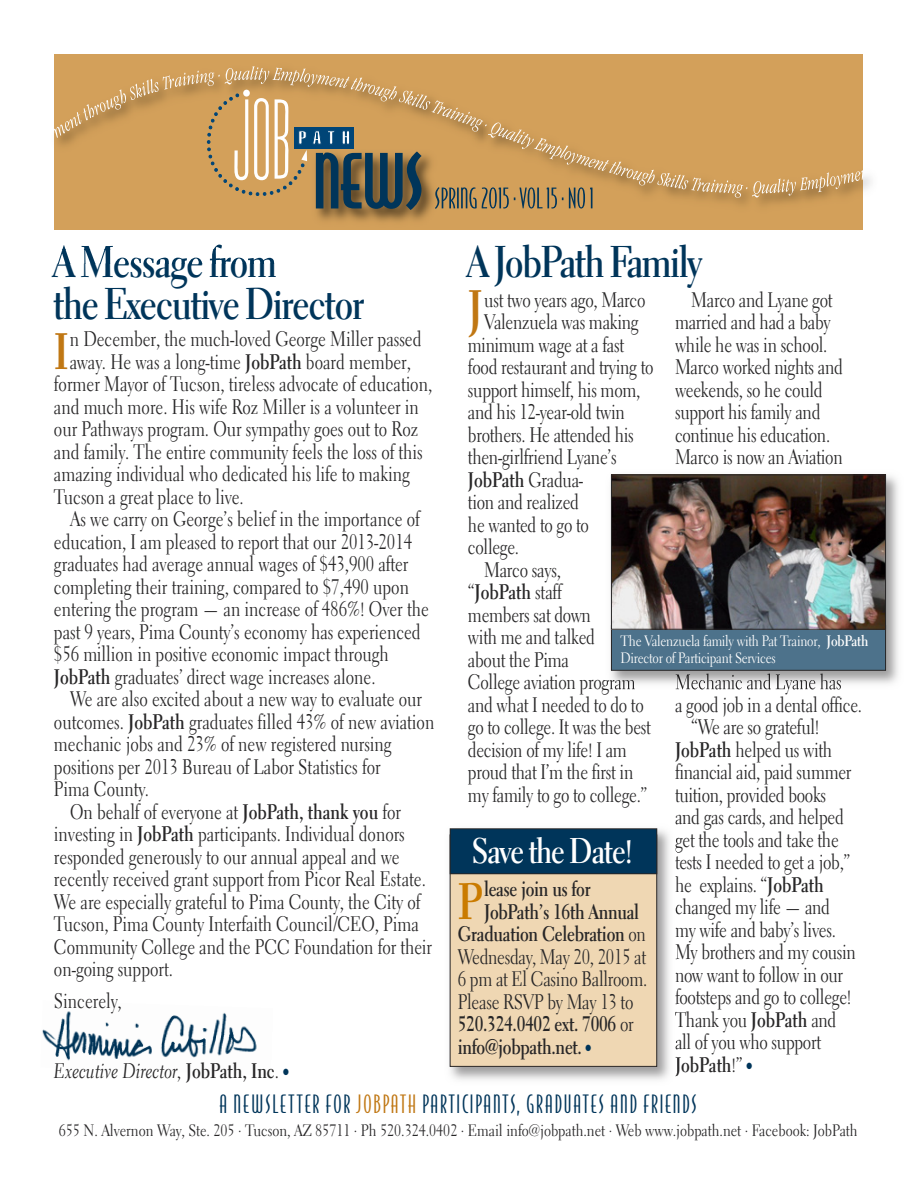
<style>
.page{position:relative;width:918px;height:1188px;background:#fff}
.page>*{position:absolute;margin:0;border:0;box-sizing:border-box;transform-origin:0 0}
.t1{font:700 51.15px "Electra LH";color:#c07713;scale:.8 1}
.t2{font:700 51.15px "Electra LH";color:#ca7b00;scale:.8 1}
.t3{font:45px/42px "Electra LH Bold Display";color:#00355a;scale:.85 1}
.t4{font:36px "Electra LH Bold Display";color:#fff;scale:.85 1}
.t5{font:24px "Bodega Sans Light Oldstyle";letter-spacing:.075em;color:#00355a}
.t6{font:21px/22.5px "Electra LH";color:#272627;scale:.8 1}
.t7{font:700 21px "Electra LH";letter-spacing:-.015em;color:#272627;scale:.8 1}
.t8{font:21px "Electra LH Cursive";color:#272627;scale:.8 1}
.t9{font:16.5px "Electra LH";color:#272627;scale:.85 1}
.t10{font:15px/16.5px "Electra LH";letter-spacing:-.015em;color:#fff;scale:.85 1}
.t11{font:9px "Zapf Dingbats";color:#00355a;scale:.8 1}
.s1{font-weight:700}
.s2{font-family:"Electra LH";font-weight:700}
.s3{font-family:"Electra LH"}
.s4{font-weight:400}
.s5{color:#c07713}
</style>
<div class="page">
<img style="left:605px;top:474px;width:293px;height:216px">
<img style="left:676px;top:674px;width:77px;height:16px">
<div style="left:611px;top:626px;width:275px;height:44px;background:#4d728b"></div>
<img style="left:42px;top:1011px;width:215px;height:50px">
<div style="left:54px;top:54px;width:808px;height:176px;background:#d3a05a"></div>
<img style="left:316px;top:200px;width:106px;height:10px">
<img style="left:435px;top:200px;width:42px;height:9px">
<img style="left:481px;top:200px;width:28px;height:9px">
<img style="left:520px;top:200px;width:37px;height:9px">
<img style="left:569px;top:200px;width:24px;height:9px">
<img style="left:62px;top:245px;width:51px;height:5px">
<img style="left:57px;top:250px;width:145px;height:14px">
<img style="left:613px;top:477px;width:271px;height:150px">
<div style="left:611px;top:475px;width:275px;height:154px;border:1px solid #272627"></div>
<svg style="left:54px;top:66px;width:809px;height:134px;background:#c69b5e"></svg>
<img style="left:449px;top:828px;width:227px;height:252px">
<svg style="left:675px;top:822px;width:2px;height:48px"></svg>
<svg style="left:676px;top:876px;width:1px;height:106px"></svg>
<svg style="left:675px;top:989px;width:2px;height:87px"></svg>
<div style="left:450px;top:835px;width:207px;height:231px;background:#efd7b3"></div>
<div style="left:450px;top:835px;width:207px;height:232px;border:1px solid #272627"></div>
<div style="left:450px;top:829px;width:207px;height:45px;background:#00355a"></div>
<div style="left:450px;top:829px;width:207px;height:45px;border:1px solid #272627"></div>
<h2 class="t3" style="left:54px;top:245px;width:366px">A Message from<br>the Executive Director</h2>
<h1 class="t1" style="left:54px;top:331px;width:20px">I</h1>
<p class="t6" style="left:70px;top:330px;width:441px">n December, the much-loved George Miller passed</p>
<p class="t6" style="left:70px;top:353px;width:428px">away. He was a long-time <span class="s1">JobPath</span> board member,</p>
<p class="t6" style="left:54px;top:375px;width:474px">former Mayor of Tucson, tireless advocate of education,</p>
<p class="t6" style="left:54px;top:398px;width:458px">and much more. His wife Roz Miller is a volunteer in</p>
<p class="t6" style="left:54px;top:420px;width:457px">our Pathways program. Our sympathy goes out to Roz</p>
<p class="t6" style="left:54px;top:443px;width:463px">and family. The entire community feels the loss of this</p>
<p class="t6" style="left:54px;top:465px;width:446px">amazing individual who dedicated his life to making</p>
<p class="t6" style="left:54px;top:488px;width:239px">Tucson a great place to live.</p>
<p class="t6" style="left:70px;top:510px;width:439px">As we carry on George’s belief in the importance of</p>
<p class="t6" style="left:54px;top:533px;width:449px">education, I am pleased to report that our 2013-2014</p>
<p class="t6" style="left:54px;top:555px;width:445px">graduates had average annual wages of $43,900 after</p>
<p class="t6" style="left:54px;top:578px;width:445px">completing their training, compared to $7,490 upon</p>
<p class="t6" style="left:54px;top:600px;width:470px">entering the program — an increase of 486%! Over the</p>
<p class="t6" style="left:54px;top:623px;width:460px">past 9 years, Pima County’s economy has experienced</p>
<p class="t6" style="left:54px;top:645px;width:420px">$56 million in positive economic impact through</p>
<p class="t6" style="left:54px;top:668px;width:403px"><span class="s1">JobPath</span> graduates’ direct wage increases alone.</p>
<p class="t6" style="left:70px;top:690px;width:441px">We are also excited about a new way to evaluate our</p>
<p class="t6" style="left:54px;top:713px;width:477px">outcomes. <span class="s1">JobPath</span> graduates filled 43% of new aviation</p>
<p class="t6" style="left:54px;top:735px;width:424px">mechanic jobs and 23% of new registered nursing</p>
<p class="t6" style="left:54px;top:758px;width:410px">positions per 2013 Bureau of Labor Statistics for</p>
<p class="t6" style="left:54px;top:780px;width:120px">Pima County.</p>
<p class="t6" style="left:70px;top:803px;width:415px">On behalf of everyone at <span class="s1">JobPath, thank you</span> for</p>
<p class="t6" style="left:54px;top:825px;width:440px">investing in <span class="s1">JobPath</span> participants. Individual donors</p>
<p class="t6" style="left:54px;top:848px;width:434px">responded generously to our annual appeal and we</p>
<p class="t6" style="left:54px;top:870px;width:466px">recently received grant support from Picor Real Estate.</p>
<p class="t6" style="left:54px;top:893px;width:460px">We are especially grateful to Pima County, the City of</p>
<p class="t6" style="left:54px;top:915px;width:458px">Tucson, Pima County Interfaith Council/CEO, Pima</p>
<p class="t6" style="left:54px;top:938px;width:474px">Community College and the PCC Foundation for their</p>
<p class="t6" style="left:54px;top:960px;width:150px">on-going support.</p>
<p class="t6" style="left:54px;top:991px;width:86px">Sincerely,</p>
<p class="t8" style="left:54px;top:1063px;width:283px">Executive Director, <span class="s2">JobPath, Inc</span><span class="s3">.</span></p>
<p class="t11" style="left:283px;top:1068px;width:9px">●</p>
<h2 class="t3" style="left:468px;top:245px;width:276px">A JobPath Family</h2>
<h1 class="t1" style="left:468px;top:287px;width:20px">J</h1>
<p class="t6" style="left:484px;top:290px;width:203px">ust two years ago, Marco</p>
<p class="t6" style="left:675px;top:290px;width:211px;text-indent:16px">Marco and Lyane got married and had a baby while he was in school.<br>Marco worked nights and weekends, so he could support his family and continue his education.<br>Marco is now an Aviation</p>
<p class="t6" style="left:484px;top:313px;width:194px">Valenzuela was making</p>
<p class="t6" style="left:468px;top:335px;width:197px">minimum wage at a fast</p>
<p class="t6" style="left:468px;top:358px;width:233px">food restaurant and trying to</p>
<p class="t6" style="left:468px;top:380px;width:217px">support himself, his mom,</p>
<p class="t6" style="left:468px;top:403px;width:198px">and his 12-year-old twin</p>
<p class="t6" style="left:468px;top:425px;width:209px">brothers. He attended his</p>
<p class="t6" style="left:468px;top:448px;width:187px">then-girlfriend Lyane’s</p>
<p class="t7" style="left:468px;top:471px;width:146px">JobPath <span class="s4">Gradua-</span></p>
<p class="t6" style="left:468px;top:493px;width:140px">tion and realized</p>
<p class="t6" style="left:468px;top:515px;width:153px">he wanted to go to</p>
<p class="t6" style="left:468px;top:538px;width:65px">college.</p>
<p class="t6" style="left:484px;top:560px;width:97px">Marco says,</p>
<p class="t7" style="left:468px;top:583px;width:119px"><span class="s4">“</span>JobPath <span class="s4">staff</span></p>
<p class="t6" style="left:468px;top:605px;width:155px">members sat down</p>
<p class="t6" style="left:468px;top:628px;width:160px">with me and talked</p>
<p class="t6" style="left:468px;top:650px;width:128px">about the Pima</p>
<p class="t6" style="left:468px;top:673px;width:211px">College aviation program</p>
<p class="t6" style="left:468px;top:695px;width:221px">and what I needed to do to</p>
<p class="t6" style="left:468px;top:718px;width:230px">go to college. It was the best</p>
<p class="t6" style="left:468px;top:740px;width:200px">decision of my life! I am</p>
<p class="t6" style="left:468px;top:763px;width:208px">proud that I’m the first in</p>
<p class="t6" style="left:468px;top:785px;width:226px">my family to go to college.”</p>
<p class="t10" style="left:621px;top:635px;width:293px">The Valenzuela family with Pat Trainor, <span class="s1">JobPath<br></span>Director of Participant Services</p>
<p class="t6" style="left:675px;top:695px;width:235px">a good job in a dental office.</p>
<p class="t6" style="left:691px;top:718px;width:162px">“We are so grateful!</p>
<p class="t6" style="left:675px;top:740px;width:198px"><span class="s1">JobPath</span> helped us with</p>
<p class="t6" style="left:675px;top:763px;width:222px">financial aid, paid summer</p>
<p class="t6" style="left:675px;top:785px;width:190px">tuition, provided books</p>
<p class="t6" style="left:675px;top:808px;width:212px">and gas cards, and helped</p>
<p class="t6" style="left:675px;top:830px;width:206px">get the tools and take the</p>
<p class="t6" style="left:675px;top:853px;width:221px">tests I needed to get a job,”</p>
<p class="t6" style="left:675px;top:875px;width:187px">he explains. “<span class="s1">JobPath</span></p>
<p class="t6" style="left:675px;top:898px;width:195px">changed my life — and</p>
<p class="t6" style="left:675px;top:920px;width:203px">my wife and baby’s lives.</p>
<p class="t6" style="left:675px;top:943px;width:228px">My brothers and my cousin</p>
<p class="t6" style="left:675px;top:965px;width:212px">now want to follow in our</p>
<p class="t6" style="left:675px;top:988px;width:222px">footsteps and go to college!</p>
<p class="t6" style="left:675px;top:1010px;width:203px">Thank you <span class="s1">JobPath</span> and</p>
<p class="t6" style="left:675px;top:1033px;width:184px">all of you who support</p>
<p class="t7" style="left:675px;top:1056px;width:86px">JobPath<span class="s4">!”</span></p>
<p class="t11" style="left:747px;top:1061px;width:9px">●</p>
<h3 class="t4" style="left:472px;top:837px;width:190px">Save the Date!</h3>
<h1 class="t2" style="left:458px;top:881px;width:34px">P</h1>
<p class="t7" style="left:484px;top:881px;width:135px">lease join us for</p>
<p class="t7" style="left:484px;top:903px;width:195px">JobPath’s 16th Annual</p>
<p class="t7" style="left:458px;top:926px;width:237px">Graduation Celebration <span class="s4">on</span></p>
<p class="t6" style="left:458px;top:947px;width:237px">Wednesday, May 20, 2015 at</p>
<p class="t6" style="left:458px;top:970px;width:238px">6 pm at El Casino Ballroom.</p>
<p class="t6" style="left:458px;top:992px;width:221px">Please RSVP by May 13 to</p>
<p class="t7" style="left:458px;top:1016px;width:221px">520.324.0402 ext. 7006 <span class="s4">or</span></p>
<p class="t7" style="left:458px;top:1038px;width:157px">info@jobpath.net.</p>
<p class="t11" style="left:586px;top:1043px;width:9px">●</p>
<p class="t5" style="left:219px;top:1094px;width:479px">A NEWSLETTER FOR <span class="s5">JOBPATH</span> PARTICIPANTS, GRADUATES AND FRIENDS</p>
<p class="t9" style="left:59px;top:1124px;width:941px">655 N. Alvernon Way, Ste. 205 . Tucson, AZ 85711 . Ph 520.324.0402 . Email info@jobpath.net . Web www.jobpath.net . Facebook: JobPath</p>
</div>
